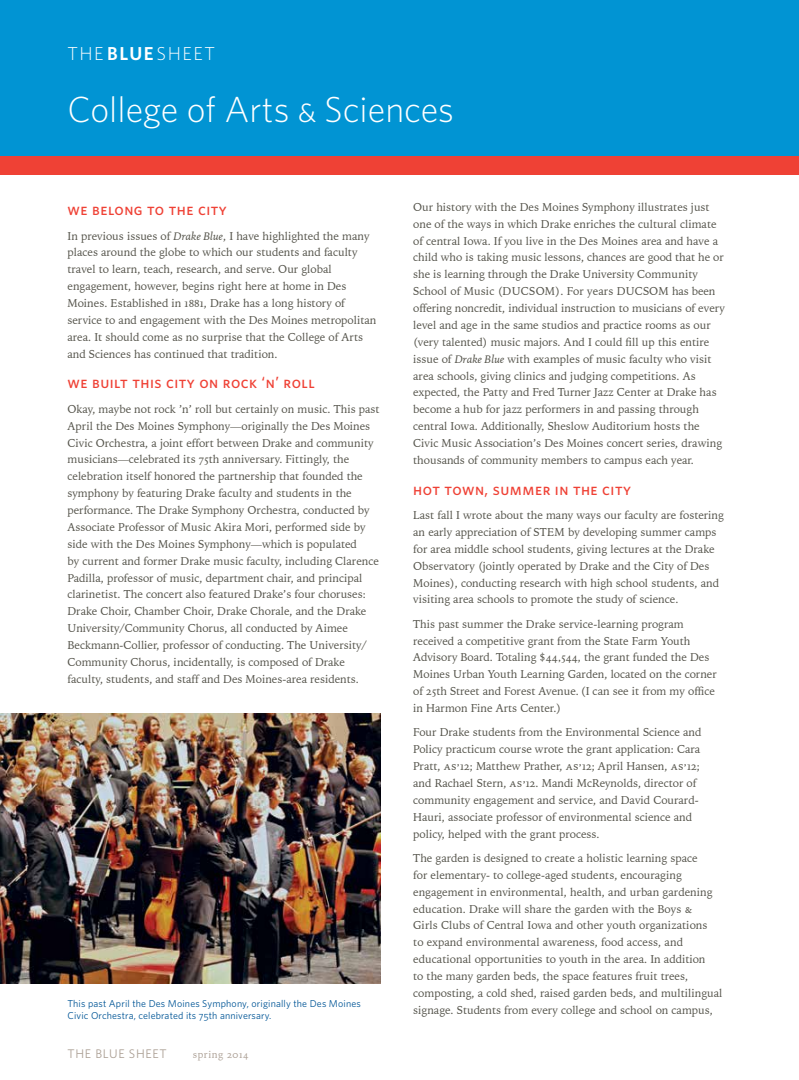
<style>
.page{position:relative;width:799px;height:1080px;background:#fff}
.page>*{position:absolute;margin:0;border:0;box-sizing:border-box;transform-origin:0 0}
.t1{font:300 36.25px "Whitney";color:#fff}
.t2{font:300 18.75px "Whitney";letter-spacing:.08em;color:#fff}
.t3{font:16.25px "Whitney Medium SC";letter-spacing:.03em;color:#ef4135}
.t4{font:12.5px "Whitney";letter-spacing:.055em;color:#aca095}
.t5{font:11.25px/16.9px "Iowan Old Style BT";color:#54534a}
.t6{font:10px/12.5px "Whitney";letter-spacing:.015em;color:#005596}
.t7{font:10px "Iowan Old Style BT";letter-spacing:.05em;color:#aca095}
.s1{font-weight:600}
.s2{font-family:"Whitney Light SC";font-weight:400}
.s3{font-style:italic}
.s4{font-family:"Iowan Old Style BT Small Cap"}
.s5{font-family:"Whitney Book SC"}
</style>
<div class="page">
<div style="left:0;top:0;width:799px;height:166px;background:#0194d3"></div>
<div style="left:0;top:156px;width:799px;height:19px;background:#ef4135"></div>
<img style="left:0;top:714px;width:380px;height:270px">
<h2 class="t2" style="left:68px;top:42px;width:149px">THE<span class="s1">BLUE</span>SHEET</h2>
<h1 class="t1" style="left:68px;top:88px;width:388px">College of Arts <span class="s2">&amp;</span> Sciences</h1>
<h3 class="t3" style="left:68px;top:200px;width:161px">we belong to the city</h3>
<p class="t5" style="left:68px;top:227px;width:310px">In previous issues of <span class="s3">Drake Blue</span>, I have highlighted the many places around the globe to which our students and faculty travel to learn, teach, research, and serve. Our global engagement, however, begins right here at home in Des Moines. Established in <span class="s4">1881</span>, Drake has a long history of service to and engagement with the Des Moines metropolitan area. It should come as no surprise that the College of Arts and Sciences has continued that tradition.</p>
<h3 class="t3" style="left:68px;top:373px;width:249px">we built this city on rock ‘n’ roll</h3>
<p class="t5" style="left:68px;top:400px;width:313px">Okay, maybe not rock ’n’ roll but certainly on music. This past April the Des Moines Symphony—originally the Des Moines Civic Orchestra, a joint effort between Drake and community musicians—celebrated its <span class="s4">75</span>th anniversary. Fittingly, the celebration itself honored the partnership that founded the symphony by featuring Drake faculty and students in the performance. The Drake Symphony Orchestra, conducted by Associate Professor of Music Akira Mori, performed side by side with the Des Moines Symphony—which is populated<br>by current and former Drake music faculty, including Clarence Padilla, professor of music, department chair, and principal clarinetist. The concert also featured Drake’s four choruses:<br>Drake Choir, Chamber Choir, Drake Chorale, and the Drake University/Community Chorus, all conducted by Aimee Beckmann-Collier, professor of conducting. The University/ Community Chorus, incidentally, is composed of Drake faculty, students, and staff and Des Moines-area residents.</p>
<p class="t6" style="left:68px;top:997px;width:295px">This past April the Des Moines Symphony, originally the Des Moines<br>Civic Orchestra, celebrated its <span class="s5">75</span>th anniversary.</p>
<p class="t4" style="left:68px;top:1046px;width:101px">THE BLUE SHEET</p>
<p class="t7" style="left:193px;top:1048px;width:57px">spring <span class="s4">2014</span></p>
<p class="t5" style="left:413px;top:198px;width:313px">Our history with the Des Moines Symphony illustrates just one of the ways in which Drake enriches the cultural climate of central Iowa. If you live in the Des Moines area and have a child who is taking music lessons, chances are good that he or she is learning through the Drake University Community School of Music (DUCSOM). For years DUCSOM has been offering noncredit, individual instruction to musicians of every level and age in the same studios and practice rooms as our (very talented) music majors. And I could fill up this entire issue of <span class="s3">Drake Blue</span> with examples of music faculty who visit area schools, giving clinics and judging competitions. As expected, the Patty and Fred Turner Jazz Center at Drake has become a hub for jazz performers in and passing through central Iowa. Additionally, Sheslow Auditorium hosts the Civic Music Association’s Des Moines concert series, drawing thousands of community members to campus each year.</p>
<h3 class="t3" style="left:413px;top:479px;width:219px">hot town, summer in the city</h3>
<p class="t5" style="left:413px;top:507px;width:312px">Last fall I wrote about the many ways our faculty are fostering an early appreciation of STEM by developing summer camps for area middle school students, giving lectures at the Drake Observatory (jointly operated by Drake and the City of Des Moines), conducting research with high school students, and visiting area schools to promote the study of science.</p>
<p class="t5" style="left:413px;top:615px;width:305px">This past summer the Drake service-learning program received a competitive grant from the State Farm Youth Advisory Board. Totaling $<span class="s4">44,544</span>, the grant funded the Des Moines Urban Youth Learning Garden, located on the corner of <span class="s4">25</span>th Street and Forest Avenue. (I can see it from my office in Harmon Fine Arts Center.)</p>
<p class="t5" style="left:413px;top:724px;width:290px">Four Drake students from the Environmental Science and Policy practicum course wrote the grant application: Cara Pratt, <span class="s4">as’12</span>; Matthew Prather, <span class="s4">as’12</span>; April Hansen, <span class="s4">as’12</span>; and Rachael Stern, <span class="s4">as’12</span>. Mandi McReynolds, director of community engagement and service, and David Courard-Hauri, associate professor of environmental science and policy, helped with the grant process.</p>
<p class="t5" style="left:413px;top:849px;width:311px">The garden is designed to create a holistic learning space<br>for elementary- to college-aged students, encouraging engagement in environmental, health, and urban gardening education. Drake will share the garden with the Boys <span class="s4">&amp;<br></span>Girls Clubs of Central Iowa and other youth organizations<br>to expand environmental awareness, food access, and educational opportunities to youth in the area. In addition<br>to the many garden beds, the space features fruit trees, composting, a cold shed, raised garden beds, and multilingual signage. Students from every college and school on campus,</p>
</div>
